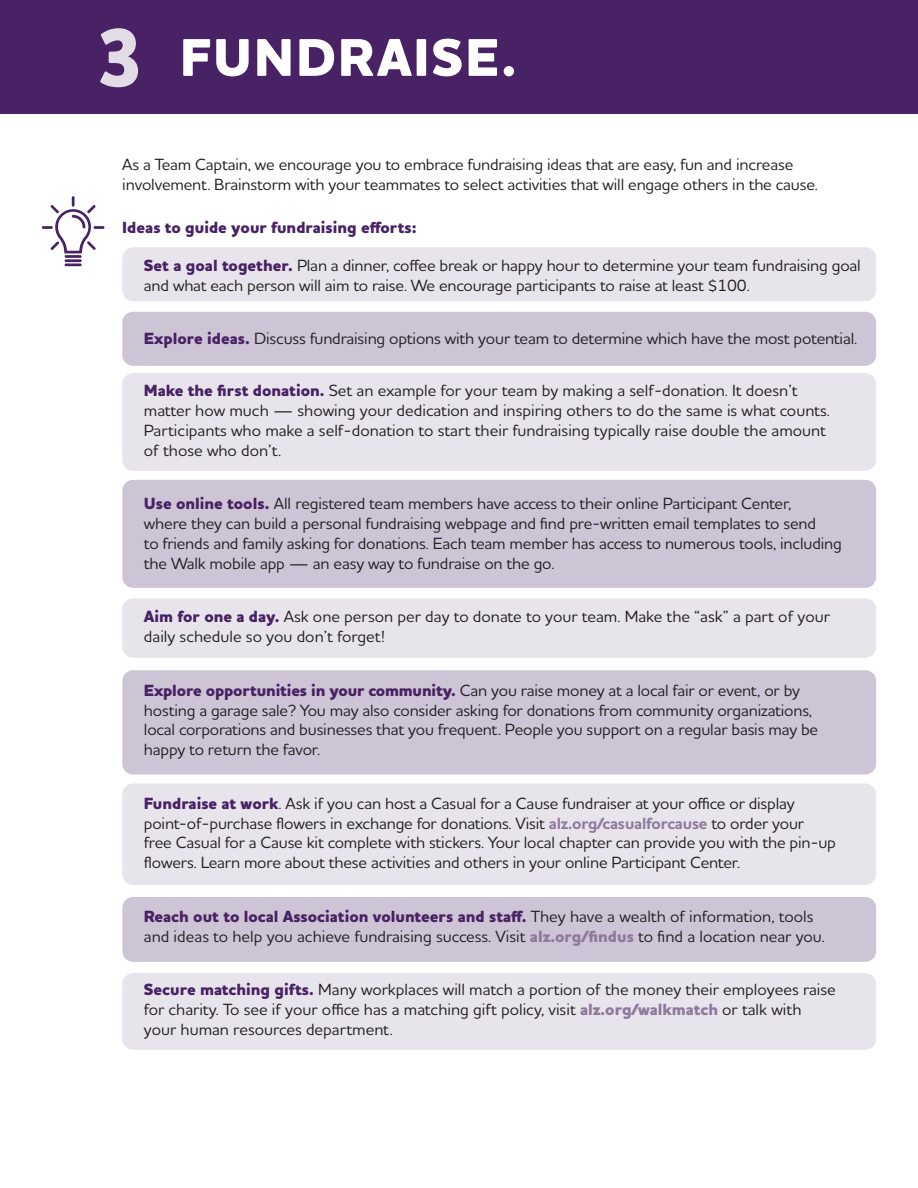
<style>
.page{position:relative;width:918px;height:1188px;background:#fff}
.page>*{position:absolute;margin:0;border:0;box-sizing:border-box;transform-origin:0 0}
.t1{font:800 84.3px "Houschka Alt Pro";color:#e2dce7}
.t2{font:800 54px "Houschka Alt Pro";letter-spacing:.035em;color:#fff}
.t3{font:500 16.5px/19.8px "Houschka Alt Pro";letter-spacing:-.01em;color:#231f20}
.t4{font:800 16.5px "Houschka Alt Pro";color:#482264}
.s1{font-weight:800;color:#482264}
.s2{color:#482264}
.s3{font-weight:700;color:#8f799d}
.s4{font-weight:800;color:#8f799d}
</style>
<div class="page">
<div style="left:0;top:0;width:918px;height:113px;background:#482264"></div>
<div style="left:122px;top:247px;width:754px;height:54px;background:#e7e4eb;border-radius:11px"></div>
<div style="left:122px;top:312px;width:754px;height:54px;background:#cdc4d5;border-radius:11px"></div>
<div style="left:122px;top:373px;width:754px;height:98px;background:#e7e4eb;border-radius:11px"></div>
<div style="left:122px;top:480px;width:754px;height:108px;background:#cdc4d5;border-radius:11px"></div>
<div style="left:122px;top:598px;width:754px;height:60px;background:#e7e4eb;border-radius:11px"></div>
<div style="left:122px;top:670px;width:754px;height:104px;background:#cdc4d5;border-radius:11px"></div>
<div style="left:122px;top:783px;width:754px;height:102px;background:#e7e4eb;border-radius:11px"></div>
<div style="left:122px;top:897px;width:754px;height:65px;background:#cdc4d5;border-radius:11px"></div>
<div style="left:122px;top:973px;width:754px;height:77px;background:#e7e4eb;border-radius:11px"></div>
<svg style="left:42px;top:196px;width:62px;height:57px"></svg>
<hr style="left:65px;top:255px;width:17px;height:3px;background:#482264">
<hr style="left:65px;top:259px;width:17px;height:3px;background:#482264">
<hr style="left:65px;top:263px;width:17px;height:3px;background:#482264">
<p class="t1" style="left:95px;top:3px;width:52px">3</p>
<p class="t2" style="left:180px;top:22px;width:338px">FUNDRAISE.</p>
<p class="t3" style="left:122px;top:154px;width:697px">As a Team Captain, we encourage you to embrace fundraising ideas that are easy, fun and increase involvement. Brainstorm with your teammates to select activities that will engage others in the cause.</p>
<p class="t4" style="left:122px;top:217px;width:296px">Ideas to guide your fundraising efforts:</p>
<p class="t3" style="left:144px;top:255px;width:718px"><span class="s1">Set a goal together.</span> Plan a dinner, coffee break or happy hour to determine your team fundraising goal and what each person will aim to raise. We encourage participants to raise at least $100.</p>
<p class="t3" style="left:144px;top:328px;width:715px"><span class="s1">Explore ideas.</span> Discuss fundraising options with your team to determine which have the most potential.</p>
<p class="t3" style="left:144px;top:380px;width:687px"><span class="s1">Make the first donation.</span> Set an example for your team by making a self-donation. It doesn’t matter how much — showing your dedication and inspiring others to do the same is what counts.<br>Participants who make a self-donation to start their fundraising typically raise double the amount of those who don’t.</p>
<p class="t3" style="left:144px;top:493px;width:700px"><span class="s1">Use online tools.</span> All registered team members have access to their online Participant Center,<br>where they can build a personal fundraising webpage and find pre-written email templates to send<br>to friends and family asking for donations. Each team member has access to numerous tools, including the Walk mobile app — an easy way to fundraise on the go.</p>
<p class="t3" style="left:144px;top:606px;width:688px"><span class="s1">Aim for one a day.</span> Ask one person per day to donate to your team. Make the “ask” a part of your daily schedule so you don’t forget!</p>
<p class="t3" style="left:144px;top:680px;width:676px"><span class="s1">Explore opportunities in your community.</span> Can you raise money at a local fair or event, or by hosting a garage sale? You may also consider asking for donations from community organizations, local corporations and businesses that you frequent. People you support on a regular basis may be happy to return the favor.</p>
<p class="t3" style="left:144px;top:793px;width:694px"><span class="s1">Fundraise at work</span><span class="s2">.</span> Ask if you can host a Casual for a Cause fundraiser at your office or display point-of-purchase flowers in exchange for donations. Visit <span class="s3">alz.org/casualforcause</span> to order your free Casual for a Cause kit complete with stickers. Your local chapter can provide you with the pin-up flowers. Learn more about these activities and others in your online Participant Center.</p>
<p class="t3" style="left:144px;top:906px;width:683px"><span class="s1">Reach out to local Association volunteers and staff.</span> They have a wealth of information, tools and ideas to help you achieve fundraising success. Visit <span class="s4">alz.org/findus</span> to find a location near you.</p>
<p class="t3" style="left:144px;top:979px;width:693px"><span class="s1">Secure matching gifts.</span> Many workplaces will match a portion of the money their employees raise for charity. To see if your office has a matching gift policy, visit <span class="s4">alz.org/walkmatch</span> or talk with your human resources department.</p>
</div>
